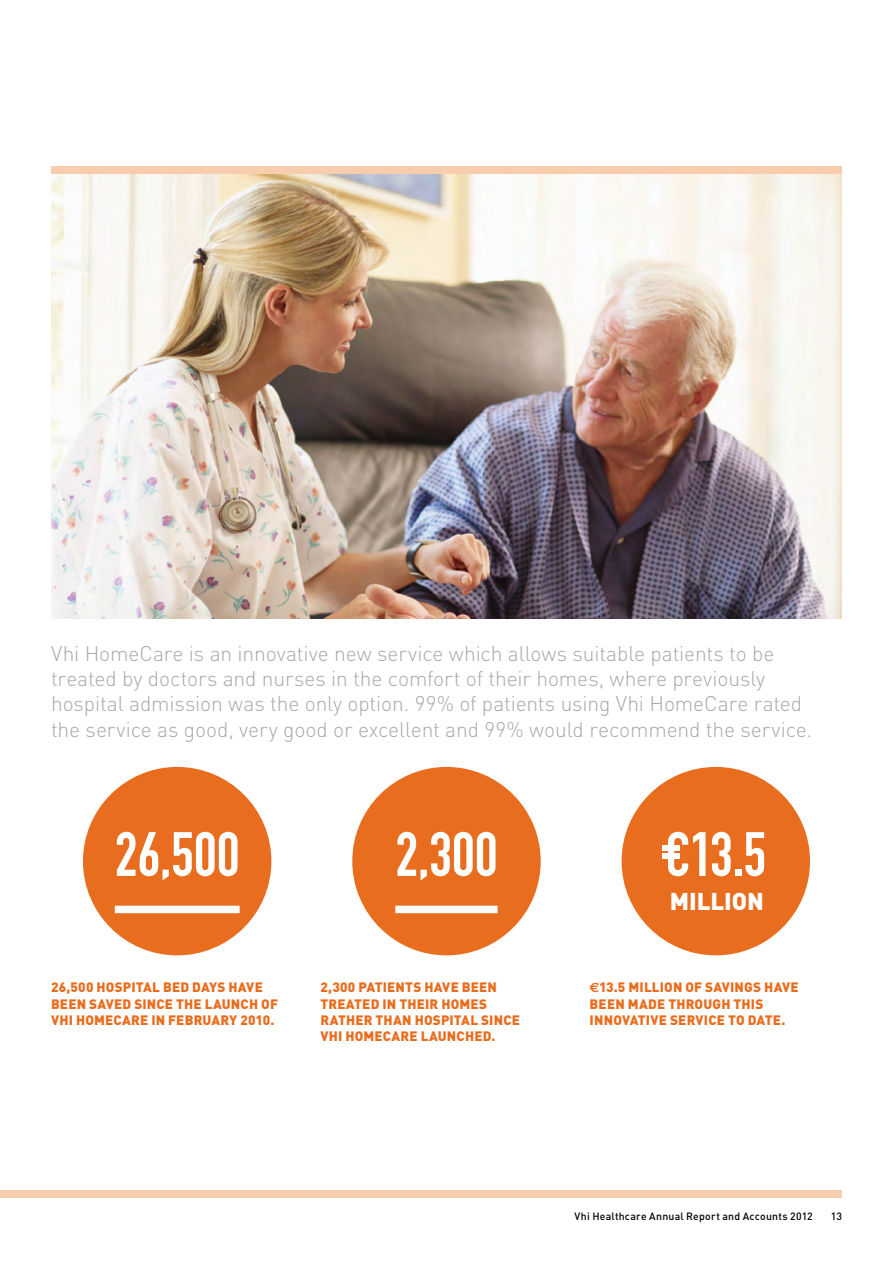
<style>
.page{position:relative;width:893px;height:1263px;background:#fff}
.page>*{position:absolute;margin:0;border:0;box-sizing:border-box;transform-origin:0 0}
.t1{font:61.5px "DIN Engschrift";color:#fff}
.t2{font:900 27px "DIN";color:#fff}
.t3{font:300 21px/25.2px "DIN";letter-spacing:-.005em;color:#a7a9ac}
.t4{font:900 13.5px/16.2px "DIN";letter-spacing:.015em;color:#e86d1f}
.t5{font:900 13.5px "DIN";letter-spacing:-.005em;color:#e86d1f}
.t6{font:500 10.5px "DIN";letter-spacing:.02em;color:#000}
.s1{font-family:"Euro Sans";font-weight:700}
</style>
<div class="page">
<div style="left:0;top:1191px;width:842px;height:7px;background:#f8cdad"></div>
<img style="left:51px;top:174px;width:791px;height:445px">
<div style="left:51px;top:167px;width:791px;height:7px;background:#f8cdad"></div>
<div style="left:352px;top:767px;width:189px;height:188px;background:#e86d1f;border-radius:50%"></div>
<div style="left:83px;top:767px;width:188px;height:188px;background:#e86d1f;border-radius:50%"></div>
<div style="left:622px;top:767px;width:188px;height:188px;background:#e86d1f;border-radius:50%"></div>
<div style="left:663px;top:845px;width:17px;height:5px;background:#fff"></div>
<div style="left:663px;top:854px;width:17px;height:5px;background:#fff"></div>
<div style="left:395px;top:906px;width:103px;height:7px;background:#fff"></div>
<div style="left:115px;top:906px;width:125px;height:7px;background:#fff"></div>
<p class="t3" style="left:51px;top:641px;width:763px">Vhi HomeCare is an innovative new service which allows suitable patients to be treated by doctors and nurses in the comfort of their homes, where previously hospital admission was the only option. 99% of patients using Vhi HomeCare rated the service as good, very good or excellent and 99% would recommend the service.</p>
<h1 class="t1" style="left:115px;top:818px;width:126px">26,500</h1>
<h1 class="t1" style="left:395px;top:818px;width:104px">2,300</h1>
<h1 class="t1" style="left:665px;top:818px;width:102px">C13.5</h1>
<p class="t4" style="left:51px;top:979px;width:212px">26,500 HOSPITAL BE D DAYS HAVE<br>BEE</p>
<p class="t4" style="left:51px;top:995px;width:229px;text-indent:26px">N SAVED SINCE THE LAUNCH OF<br>VHI HOMECARE IN FEB</p>
<p class="t5" style="left:194px;top:1011px;width:82px">RUARY 2010.</p>
<p class="t4" style="left:320px;top:979px;width:151px">2,300 PATIENTS HAVE BEE</p>
<p class="t4" style="left:488px;top:979px;width:11px">N</p>
<p class="t4" style="left:320px;top:995px;width:192px">TREATED IN THEIR HOMES<br>RATHER THAN HOSPITAL SINCE<br>VHI HOMECARE LAUNCHED.</p>
<p class="t2" style="left:649px;top:878px;width:35px">MILLION<sub>MILLION</sub></p>
<p class="t4" style="left:590px;top:979px;width:209px"><span class="s1">E</span>13.5 MILLION OF SAVINGS HAVE<br>BEE</p>
<p class="t4" style="left:590px;top:995px;width:197px;text-align:center">N MADE THROUGH THIS<br>INNOVATIVE SE RVICE TO DATE .</p>
<p class="t6" style="left:574px;top:1210px;width:240px">Vhi Healthcare Annual Report and Accounts 2012</p>
<p class="t6" style="left:831px;top:1210px;width:13px">13</p>
</div>
